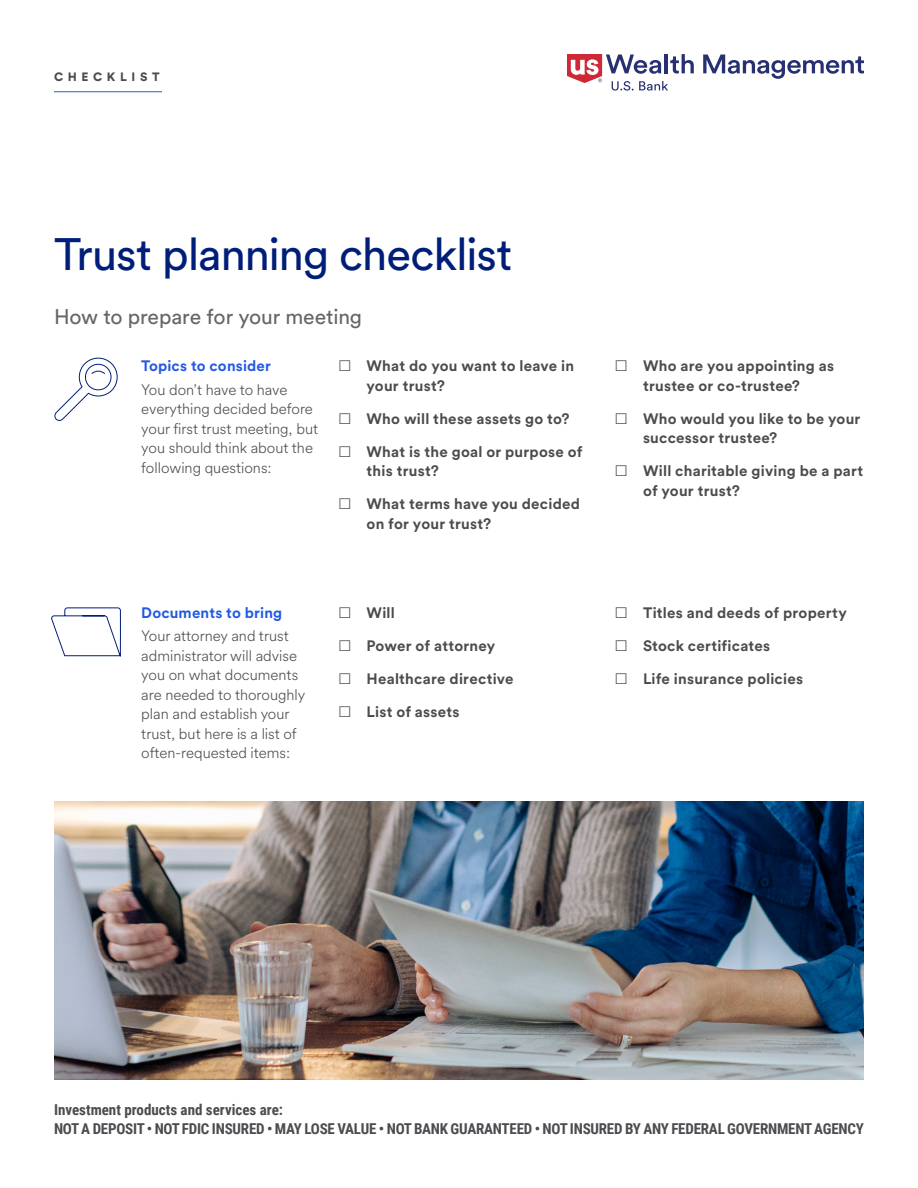
<style>
.page{position:relative;width:918px;height:1188px;background:#fff}
.page>*{position:absolute;margin:0;border:0;box-sizing:border-box;transform-origin:0 0}
.headline_-_H1{font:45px "U.S.Bank Circular";letter-spacing:-.02em;color:#001e79}
.sub_headline_-_H2{font:21px "U.S.Bank Circular";letter-spacing:-.005em;color:#66666a}
.body_copy_-_P{font:700 15px/19.5px "U.S.Bank Circular";letter-spacing:.015em;color:#4c4c50}
.body_copy_-_P-2{font:300 15px/19.5px "U.S.Bank Circular";color:#4c4c50}
.NNM_Disclosure{font:700 15px "Roboto Condensed";letter-spacing:-.015em;color:#4c4c50}
.body_head-blue_-_H3{font:700 15px "U.S.Bank Circular";letter-spacing:.01em;color:#235ae4}
.body_copy_-_P-3{font:900 12px "U.S.Bank Circular";letter-spacing:.39em;color:#4c4c50}
.s1{font-weight:300}
</style>
<div class="page">
<svg style="left:703px;top:55px;width:161px;height:24px"></svg>
<svg style="left:567px;top:54px;width:127px;height:37px"></svg>
<hr style="left:54px;top:91px;width:108px;height:1px;background:#235ae4">
<svg style="left:54px;top:357px;width:64px;height:64px"></svg>
<svg style="left:51px;top:607px;width:70px;height:50px"></svg>
<img style="left:54px;top:801px;width:810px;height:279px">
<p class="body_copy_-_P-3" style="left:54px;top:68px;width:107px">CHECKLIST</p>
<h1 class="headline_-_H1" style="left:54px;top:224px;width:460px">Trust planning checklist</h1>
<h2 class="sub_headline_-_H2" style="left:54px;top:303px;width:310px">How to prepare for your meeting</h2>
<h3 class="body_head-blue_-_H3" style="left:141px;top:356px;width:131px">Topics to consider</h3>
<p class="body_copy_-_P-2" style="left:141px;top:379px;width:178px">You don’t have to have everything decided before your first trust meeting, but you should think about the following questions:</p>
<p class="body_copy_-_P" style="left:367px;top:356px;width:209px;text-indent:-28px"><span class="s1">□</span> What do you want to leave in your trust?</p>
<p class="body_copy_-_P" style="left:338px;top:408px;width:233px"><span class="s1">□</span> Who will these assets go to?</p>
<p class="body_copy_-_P" style="left:367px;top:441px;width:217px;text-indent:-28px"><span class="s1">□</span> What is the goal or purpose of this trust?</p>
<p class="body_copy_-_P" style="left:367px;top:494px;width:215px;text-indent:-28px"><span class="s1">□</span> What terms have you decided on for your trust?</p>
<h3 class="body_head-blue_-_H3" style="left:141px;top:603px;width:142px">Documents to bring</h3>
<p class="body_copy_-_P-2" style="left:141px;top:626px;width:166px">Your attorney and trust administrator will advise you on what documents are needed to thoroughly plan and establish your trust, but here is a list of often-requested items:</p>
<p class="body_copy_-_P" style="left:338px;top:603px;width:58px"><span class="s1">□</span> Will</p>
<p class="body_copy_-_P" style="left:338px;top:636px;width:159px"><span class="s1">□</span> Power of attorney</p>
<p class="body_copy_-_P" style="left:338px;top:669px;width:177px"><span class="s1">□</span> Healthcare directive</p>
<p class="body_copy_-_P" style="left:338px;top:702px;width:123px"><span class="s1">□</span> List of assets</p>
<p class="body_copy_-_P" style="left:615px;top:356px;width:221px;text-align:center"><span class="s1">□</span> Who are you appointing as trustee or co-trustee?</p>
<p class="body_copy_-_P" style="left:643px;top:408px;width:219px;text-indent:-28px"><span class="s1">□</span> Who would you like to be your successor trustee?</p>
<p class="body_copy_-_P" style="left:643px;top:461px;width:222px;text-indent:-28px"><span class="s1">□</span> Will charitable giving be a part of your trust?</p>
<p class="body_copy_-_P" style="left:615px;top:603px;width:234px"><span class="s1">□</span> Titles and deeds of property</p>
<p class="body_copy_-_P" style="left:615px;top:636px;width:157px"><span class="s1">□</span> Stock certificates</p>
<p class="body_copy_-_P" style="left:615px;top:669px;width:190px"><span class="s1">□</span> Life insurance policies</p>
<p class="NNM_Disclosure" style="left:54px;top:1100px;width:231px">Investment products and services are:</p>
<p class="NNM_Disclosure" style="left:54px;top:1118px;width:811px">NOT A DEPOSIT • NOT FDIC INSURED • MAY LOSE VALUE • NOT BANK GUARANTEED • NOT INSURED BY ANY FEDERAL GOVERNMENT AGENCY</p>
</div>
